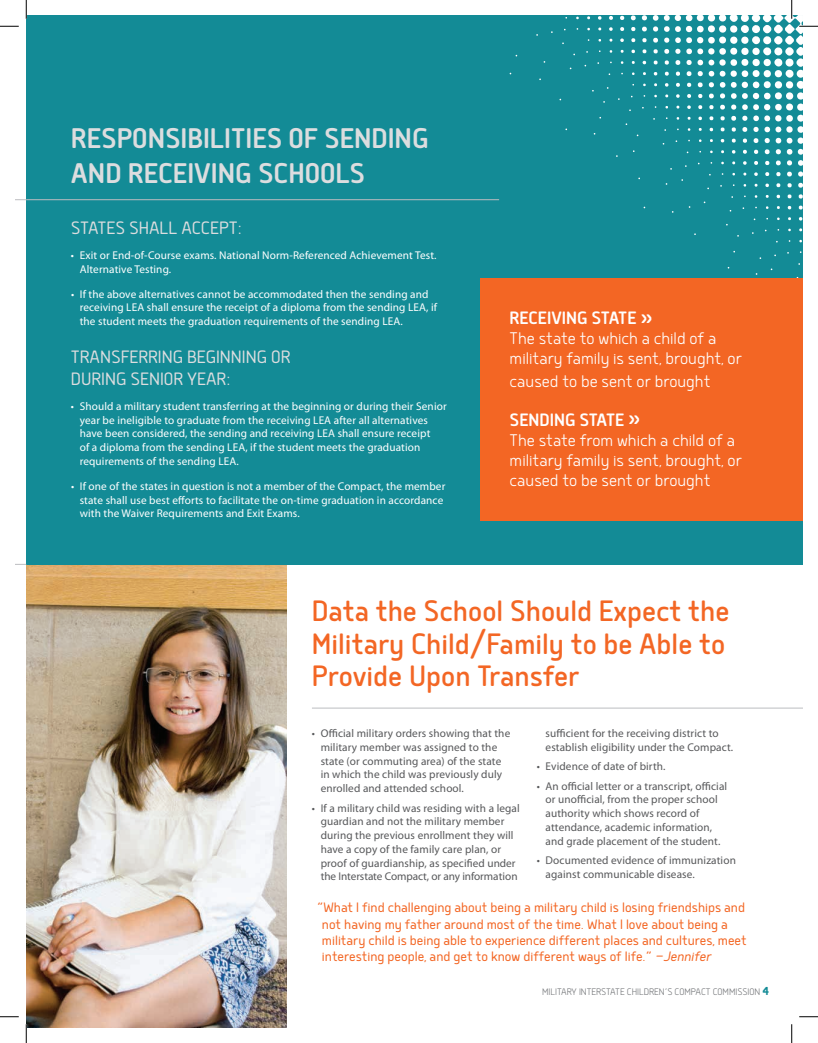
<style>
.page{position:relative;width:818px;height:1043px;background:#fff}
.page>*{position:absolute;margin:0;border:0;box-sizing:border-box;transform-origin:0 0}
.t1{font:35px/32.5px "Delm";color:#f36624}
.t2{font:500 33.75px/35px "Delm";color:#dcdddf}
.t3{font:300 21.25px/21.2px "Delm";color:#dcdddf}
.t4{font:500 21.25px "Delm";color:#fff}
.t5{font:300 20px/20px "Delm";color:#fff}
.t6{font:300 16.25px/16.2px "Delm";color:#f36624}
.t7{font:11.25px/13.8px "Myriad Pro";letter-spacing:.01em;color:#fff}
.t8{font:11.25px/13.8px "Myriad Pro";letter-spacing:.01em;color:#57585a}
.t9{font:300 11.25px "Delm";color:#76787b}
.s1{font-style:italic}
.s2{font-weight:700;font-size:13.75px;color:#138b96}
</style>
<div class="page">
<img style="left:26px;top:565px;width:260px;height:462px">
<div style="left:26px;top:15px;width:776px;height:550px;background:#138b96"></div>
<hr style="left:26px;top:199px;width:473px;height:1px;background:#bcbdc0">
<hr style="left:312px;top:707px;width:490px;height:1px;background:#bcbdc0">
<svg style="left:509px;top:15px;width:293px;height:263px"></svg>
<div style="left:480px;top:278px;width:322px;height:242px;background:#f36624"></div>
<svg style="left:0;top:25px;width:19px;height:2px"></svg>
<svg style="left:799px;top:25px;width:19px;height:2px"></svg>
<svg style="left:0;top:1016px;width:19px;height:1px"></svg>
<svg style="left:799px;top:1016px;width:19px;height:1px"></svg>
<svg style="left:25px;top:0;width:2px;height:19px"></svg>
<svg style="left:25px;top:1024px;width:2px;height:18px"></svg>
<svg style="left:790px;top:0;width:2px;height:19px"></svg>
<svg style="left:791px;top:1024px;width:1px;height:18px"></svg>
<h2 class="t2" style="left:71px;top:119px;width:359px">RESPONSIBILITIES OF SENDING<br>AND RECEIVING SCHOOLS</h2>
<h3 class="t3" style="left:71px;top:216px;width:172px">STATES SHALL ACCEPT:</h3>
<p class="t7" style="left:80px;top:248px;width:358px;text-indent:-9px">• Exit or End-of-Course exams. National Norm-Referenced Achievement Test.<br>Alternative Testing.</p>
<p class="t7" style="left:80px;top:286px;width:359px;text-indent:-9px">• If the above alternatives cannot be accommodated then the sending and receiving LEA shall ensure the receipt of a diploma from the sending LEA, if the student meets the graduation requirements of the sending LEA.</p>
<h3 class="t3" style="left:71px;top:345px;width:221px">TRANSFERRING BEGINNING OR<br>DURING SENIOR YEAR:</h3>
<p class="t7" style="left:80px;top:399px;width:368px;text-indent:-9px">• Should a military student transferring at the beginning or during their Senior year be ineligible to graduate from the receiving LEA after all alternatives have been considered, the sending and receiving LEA shall ensure receipt<br>of a diploma from the sending LEA, if the student meets the graduation requirements of the sending LEA.</p>
<p class="t7" style="left:80px;top:479px;width:367px;text-indent:-9px">• If one of the states in question is not a member of the Compact, the member state shall use best efforts to facilitate the on-time graduation in accordance with the Waiver Requirements and Exit Exams.</p>
<h3 class="t4" style="left:509px;top:305px;width:144px">RECEIVING STATE »</h3>
<h3 class="t5" style="left:509px;top:327px;width:234px">The state to which a child of a military family is sent, brought, or</h3>
<h3 class="t5" style="left:509px;top:370px;width:202px">caused to be sent or brought</h3>
<h3 class="t4" style="left:509px;top:406px;width:132px">SENDING STATE »</h3>
<h3 class="t5" style="left:509px;top:429px;width:234px">The state from which a child of a military family is sent, brought, or caused to be sent or brought</h3>
<h1 class="t1" style="left:312px;top:593px;width:419px">Data the School Should Expect the<br>Military Child/Family to be Able to<br>Provide Upon Transfer</h1>
<p class="t8" style="left:320px;top:726px;width:191px;text-indent:-9px">• Official military orders showing that the military member was assigned to the state (or commuting area) of the state in which the child was previously duly enrolled and attended school.</p>
<p class="t8" style="left:320px;top:800px;width:201px;text-indent:-9px">• If a military child was residing with a legal guardian and not the military member during the previous enrollment they will have a copy of the family care plan, or proof of guardianship, as specified under the Interstate Compact, or any information</p>
<p class="t8" style="left:545px;top:726px;width:189px">sufficient for the receiving district to establish eligibility under the Compact.</p>
<p class="t8" style="left:537px;top:759px;width:130px">• Evidence of date of birth.</p>
<p class="t8" style="left:545px;top:778px;width:183px;text-indent:-9px">• An official letter or a transcript, official or unofficial, from the proper school authority which shows record of attendance, academic information, and grade placement of the student.</p>
<p class="t8" style="left:545px;top:853px;width:192px;text-indent:-9px">• Documented evidence of immunization against communicable disease.</p>
<p class="t6" style="left:322px;top:898px;width:426px;text-indent:-5px">“What I find challenging about being a military child is losing friendships and not having my father around most of the time. What I love about being a military child is being able to experience different places and cultures, meet interesting people, and get to know different ways of life.” <sup>—</sup><span class="s1">Jennifer</span></p>
<p class="t9" style="left:542px;top:985px;width:229px">MILITARY INTERSTATE CHILDREN’S COMPACT COMMISSION <span class="s2">4</span></p>
</div>
